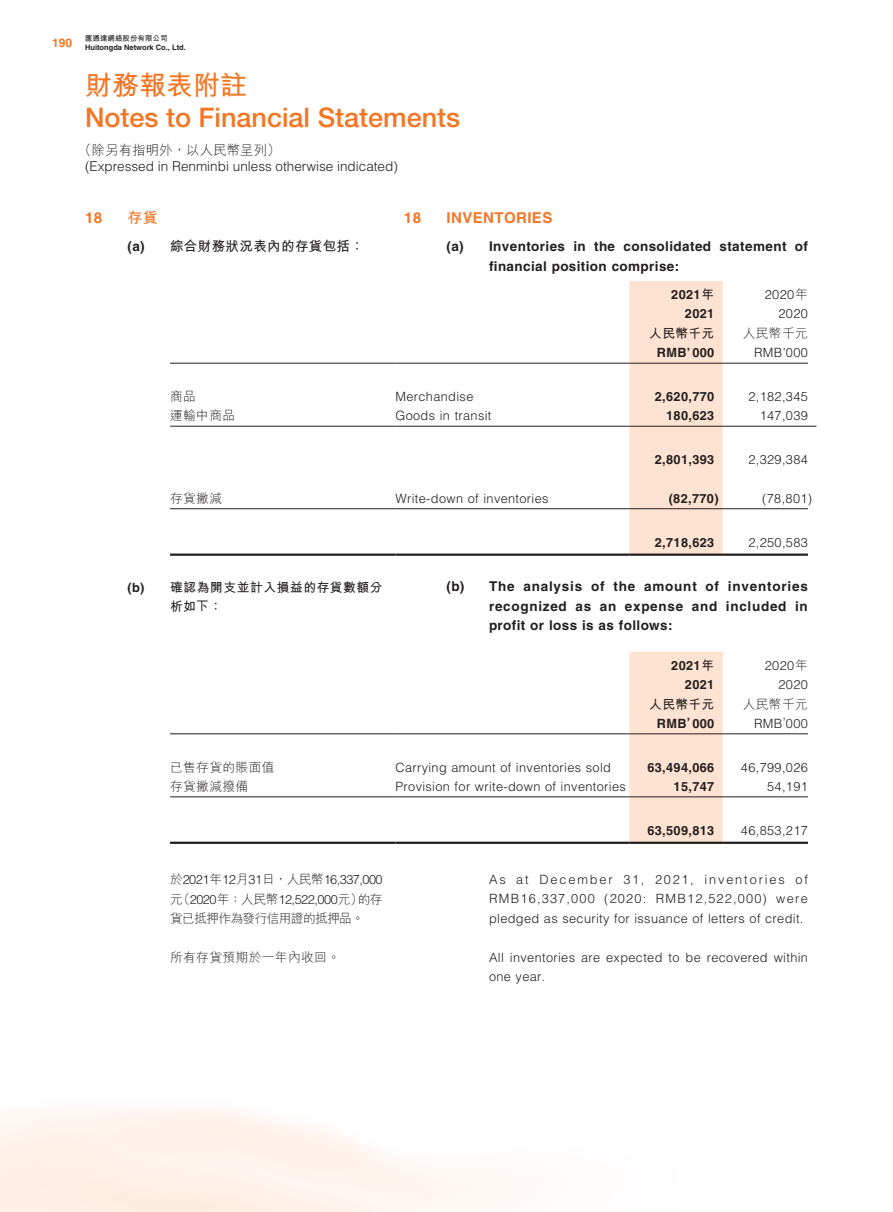
<style>
.page{position:relative;width:893px;height:1212px;background:#fff}
.page>*{position:absolute;margin:0;border:0;box-sizing:border-box;transform-origin:0 0}
.t1{font:500 27px "Helvetica Neue LT Std";color:#f57523}
.t2{font:700 27px "M Hei HK";color:#f57523}
.t3{font:700 15px "Helvetica LT Std";letter-spacing:.03em;color:#f57523}
.t4{font:700 15px "M Hei HK";color:#f57523}
.t5{font:700 13.5px/19.5px "Helvetica LT Std";letter-spacing:.03em;color:#231f20}
.t6{font:300 13.5px "Helvetica LT Std";color:#231f20}
.t7{font:700 13.5px "M Hei HK";letter-spacing:.03em;color:#231f20}
.t8{font:300 13.5px "M Hei HK";color:#231f20}
.t9{font:300 12.75px/19.5px "Helvetica LT Std";letter-spacing:.03em;color:#231f20;text-align:justify}
.t10{font:700 12.75px "Helvetica LT Std";letter-spacing:.03em;color:#231f20}
.t11{font:300 12.75px/19.5px "Helvetica LT Std";letter-spacing:-.04em;color:#231f20}
.t12{font:300 12.75px "M Hei HK";letter-spacing:.03em;color:#231f20}
.t13{font:700 12.75px/19.5px "M Hei HK";letter-spacing:.045em;color:#231f20}
.t14{font:300 12.75px "M Hei HK";letter-spacing:-.05em;color:#231f20}
.t15{font:700 12px "Helvetica LT Std";color:#f57523}
.t16{font:700 7.5px "Helvetica LT Std";color:#231f20}
.t17{font:700 7.5px "M Hei HK";color:#231f20}
.s1{font-family:"Helvetica LT Std"}
.s2{font-family:"M Hei HK"}
</style>
<div class="page">
<div style="left:629px;top:281px;width:94px;height:272px;background:#ffe3d2"></div>
<hr style="left:170px;top:363px;width:225px;height:1px;background:#231f20">
<hr style="left:395px;top:363px;width:234px;height:1px;background:#231f20">
<hr style="left:629px;top:363px;width:94px;height:1px;background:#231f20">
<hr style="left:723px;top:363px;width:85px;height:1px;background:#231f20">
<hr style="left:170px;top:426px;width:225px;height:1px;background:#231f20">
<hr style="left:395px;top:426px;width:234px;height:1px;background:#231f20">
<hr style="left:629px;top:426px;width:94px;height:1px;background:#231f20">
<hr style="left:723px;top:426px;width:93px;height:1px;background:#231f20">
<hr style="left:170px;top:508px;width:225px;height:1px;background:#231f20">
<hr style="left:395px;top:508px;width:234px;height:1px;background:#231f20">
<hr style="left:629px;top:508px;width:94px;height:1px;background:#231f20">
<hr style="left:723px;top:508px;width:85px;height:1px;background:#231f20">
<hr style="left:170px;top:553px;width:225px;height:3px;background:#231f20">
<hr style="left:395px;top:553px;width:234px;height:3px;background:#231f20">
<hr style="left:629px;top:553px;width:94px;height:3px;background:#231f20">
<hr style="left:723px;top:553px;width:85px;height:3px;background:#231f20">
<div style="left:629px;top:652px;width:94px;height:190px;background:#ffe3d2"></div>
<hr style="left:170px;top:733px;width:225px;height:1px;background:#231f20">
<hr style="left:395px;top:733px;width:234px;height:1px;background:#231f20">
<hr style="left:629px;top:733px;width:94px;height:1px;background:#231f20">
<hr style="left:723px;top:733px;width:85px;height:1px;background:#231f20">
<hr style="left:170px;top:796px;width:225px;height:1px;background:#231f20">
<hr style="left:395px;top:796px;width:234px;height:1px;background:#231f20">
<hr style="left:629px;top:796px;width:94px;height:1px;background:#231f20">
<hr style="left:723px;top:796px;width:85px;height:1px;background:#231f20">
<hr style="left:170px;top:842px;width:225px;height:2px;background:#231f20">
<hr style="left:395px;top:842px;width:234px;height:2px;background:#231f20">
<hr style="left:629px;top:842px;width:94px;height:2px;background:#231f20">
<hr style="left:723px;top:842px;width:85px;height:2px;background:#231f20">
<p class="t15" style="left:52px;top:35px;width:22px">190</p>
<p class="t17" style="left:85px;top:33px;width:84px">匯通達網絡股份有限公司</p>
<p class="t16" style="left:85px;top:42px;width:102px">Huitongda Network Co., Ltd.</p>
<h1 class="t2" style="left:85px;top:65px;width:163px">財務報表附註</h1>
<h1 class="t1" style="left:85px;top:101px;width:377px">Notes to Financial Statements</h1>
<p class="t8" style="left:78px;top:143px;width:204px">（除另有指明外，以人民幣呈列）</p>
<p class="t6" style="left:85px;top:158px;width:314px">(Expressed in Renminbi unless otherwise indicated)</p>
<p class="t3" style="left:85px;top:209px;width:19px">18</p>
<p class="t4" style="left:128px;top:207px;width:32px">存貨</p>
<p class="t7" style="left:128px;top:237px;width:238px"><span class="s1">(a)</span> 綜合財務狀況表內的存貨包括：</p>
<p class="t3" style="left:404px;top:209px;width:19px">18</p>
<p class="t3" style="left:446px;top:209px;width:107px">INVENTORIES</p>
<p class="t5" style="left:489px;top:237px;width:320px;text-indent:-43px">(a) Inventories in the consolidated statement of financial position comprise:</p>
<p class="t10" style="left:671px;top:287px;width:45px">2021<span class="s2">年</span></p>
<p class="t9" style="left:765px;top:284px;width:45px">2020<span class="s2">年</span></p>
<p class="t10" style="left:685px;top:306px;width:31px">2021</p>
<p class="t9" style="left:778px;top:304px;width:31px">2020</p>
<p class="t13" style="left:649px;top:322px;width:67px">人民幣千元</p>
<p class="t12" style="left:743px;top:327px;width:67px">人民幣千元</p>
<p class="t10" style="left:657px;top:345px;width:59px">RMB’ 000</p>
<p class="t9" style="left:754px;top:343px;width:55px">RMB’000</p>
<p class="t12" style="left:170px;top:390px;width:27px">商品</p>
<p class="t9" style="left:395px;top:386px;width:79px">Merchandise</p>
<p class="t10" style="left:655px;top:389px;width:61px">2,620,770</p>
<p class="t9" style="left:748px;top:386px;width:61px">2,182,345</p>
<p class="t12" style="left:170px;top:409px;width:67px">運輸中商品</p>
<p class="t9" style="left:395px;top:406px;width:98px">Goods in transit</p>
<p class="t10" style="left:666px;top:408px;width:50px">180,623</p>
<p class="t9" style="left:760px;top:406px;width:50px">147,039</p>
<p class="t10" style="left:655px;top:452px;width:61px">2,801,393</p>
<p class="t9" style="left:748px;top:450px;width:61px">2,329,384</p>
<p class="t12" style="left:170px;top:492px;width:54px">存貨撇減</p>
<p class="t9" style="left:395px;top:489px;width:155px">Write-down of inventories</p>
<p class="t10" style="left:669px;top:491px;width:51px">(82,770)</p>
<p class="t9" style="left:762px;top:489px;width:51px">(78,801)</p>
<p class="t10" style="left:655px;top:534px;width:61px">2,718,623</p>
<p class="t9" style="left:748px;top:532px;width:61px">2,250,583</p>
<p class="t13" style="left:170px;top:576px;width:214px;text-indent:-43px"><span class="s1">(b)</span> 確認為開支並計入損益的存貨數額分析如下：</p>
<p class="t5" style="left:489px;top:577px;width:320px;text-align:justify;text-indent:-43px">(b) The analysis of the amount of inventories recognized as an expense and included in profit or loss is as follows:</p>
<p class="t10" style="left:671px;top:657px;width:45px">2021<span class="s2">年</span></p>
<p class="t9" style="left:765px;top:655px;width:45px">2020<span class="s2">年</span></p>
<p class="t10" style="left:685px;top:677px;width:31px">2021</p>
<p class="t9" style="left:778px;top:675px;width:31px">2020</p>
<p class="t13" style="left:649px;top:693px;width:67px">人民幣千元</p>
<p class="t12" style="left:743px;top:697px;width:67px">人民幣千元</p>
<p class="t10" style="left:657px;top:716px;width:59px">RMB’ 000</p>
<p class="t9" style="left:754px;top:714px;width:55px">RMB’000</p>
<p class="t12" style="left:170px;top:760px;width:106px">已售存貨的賬面值</p>
<p class="t9" style="left:395px;top:757px;width:217px">Carrying amount of inventories sold</p>
<p class="t10" style="left:647px;top:759px;width:69px">63,494,066</p>
<p class="t9" style="left:741px;top:757px;width:69px">46,799,026</p>
<p class="t12" style="left:170px;top:780px;width:80px">存貨撇減撥備</p>
<p class="t9" style="left:395px;top:777px;width:232px">Provision for write-down of inventories</p>
<p class="t10" style="left:674px;top:779px;width:42px">15,747</p>
<p class="t9" style="left:767px;top:777px;width:42px">54,191</p>
<p class="t10" style="left:647px;top:822px;width:69px">63,509,813</p>
<p class="t9" style="left:741px;top:820px;width:69px">46,853,217</p>
<p class="t11" style="left:170px;top:870px;width:214px"><span class="s2">於</span>2021<span class="s2">年</span>12<span class="s2">月</span>31<span class="s2">日，人民幣</span>16,337,000<span class="s2">元（</span>2020<span class="s2">年：人民幣</span>12,522,000<span class="s2">元）的存</span></p>
<p class="t14" style="left:170px;top:912px;width:196px">貨已抵押作為發行信用證的抵押品。</p>
<p class="t12" style="left:170px;top:951px;width:172px">所有存貨預期於一年內收回。</p>
<p class="t9" style="left:489px;top:869px;width:320px">As at December 31, 2021, inventories of RMB16,337,000 (2020: RMB12,522,000) were pledged as security for issuance of letters of credit.</p>
<p class="t9" style="left:489px;top:947px;width:321px">All inventories are expected to be recovered within one year.</p>
</div>
